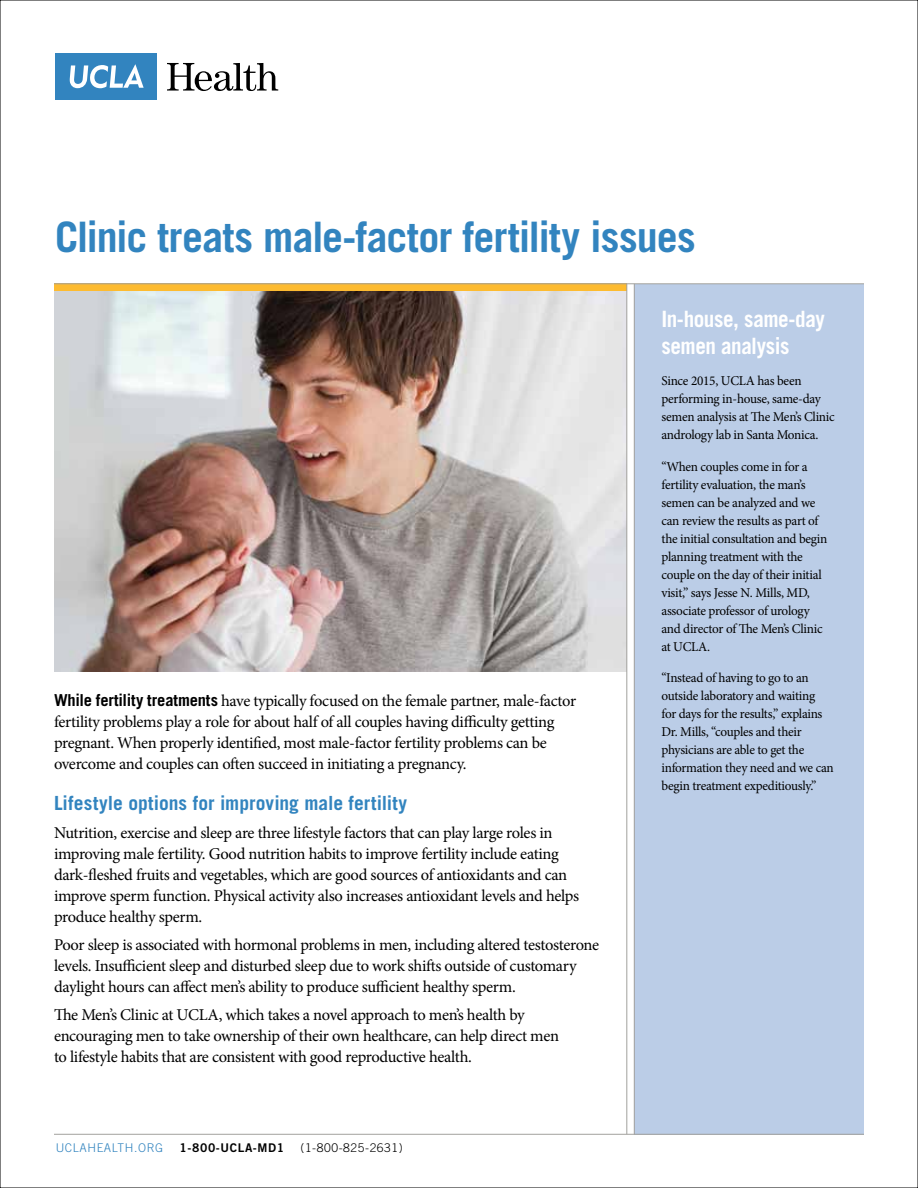
<style>
.page{position:relative;width:918px;height:1188px;background:#fff}
.page>*{position:absolute;margin:0;border:0;box-sizing:border-box;transform-origin:0 0}
.Headline{font:700 42px "Trade Gothic";letter-spacing:-.02em;color:#3284bf}
.Sidebar_head{font:700 22.5px/27px "Trade Gothic";letter-spacing:-.02em;color:#fff;scale:.94 1}
.Blue_Subhead{font:700 19.5px "Trade Gothic";letter-spacing:.005em;color:#3284bf}
.Body_copy{font:16.5px/21px "Minion Pro";letter-spacing:-.02em;color:#000}
.Sidebar_Copy{font:13.5px/18px "Minion Pro";letter-spacing:-.02em;color:#000}
.t1{font:300 12px "Trade Gothic";letter-spacing:.05em;color:#000}
.t2{font:300 12px "Trade Gothic";letter-spacing:.05em;color:#3284bf}
.t3{font:12px "Trade Gothic Bold Two";letter-spacing:.05em;color:#000}
.s1{font-family:"Trade Gothic";font-weight:700}
</style>
<div class="page">
<img style="left:54px;top:291px;width:573px;height:380px">
<div style="left:634px;top:284px;width:230px;height:850px;background:#bbcde7"></div>
<div style="left:54px;top:284px;width:573px;height:7px;background:#fdbb30"></div>
<hr style="left:627px;top:284px;width:1px;height:850px;background:#a2a19d">
<hr style="left:54px;top:284px;width:810px;height:1px;background:#a2a19d">
<hr style="left:54px;top:1134px;width:810px;height:1px;background:#a2a19d">
<hr style="left:634px;top:284px;width:1px;height:850px;background:#a2a19d">
<div style="left:55px;top:54px;width:101px;height:46px;background:#3284bf"></div>
<svg style="left:70px;top:64px;width:74px;height:24px"></svg>
<svg style="left:167px;top:63px;width:111px;height:28px"></svg>
<p class="Headline" style="left:55px;top:211px;width:642px">Clinic treats male-factor fertility issues</p>
<p class="Body_copy" style="left:54px;top:690px;width:524px"><span class="s1">While fertility treatments</span> have typically focused on the female partner, male-factor fertility problems play a role for about half of all couples having difficulty getting pregnant. When properly identified, most male-factor fertility problems can be overcome and couples can often succeed in initiating a pregnancy.</p>
<p class="Blue_Subhead" style="left:54px;top:791px;width:355px">Lifestyle options for improving male fertility</p>
<p class="Body_copy" style="left:54px;top:822px;width:527px">Nutrition, exercise and sleep are three lifestyle factors that can play large roles in improving male fertility. Good nutrition habits to improve fertility include eating dark-fleshed fruits and vegetables, which are good sources of antioxidants and can improve sperm function. Physical activity also increases antioxidant levels and helps produce healthy sperm.</p>
<p class="Body_copy" style="left:54px;top:934px;width:547px">Poor sleep is associated with hormonal problems in men, including altered testosterone levels. Insufficient sleep and disturbed sleep due to work shifts outside of customary daylight hours can affect men’s ability to produce sufficient healthy sperm.</p>
<p class="Body_copy" style="left:54px;top:1004px;width:507px">The Men’s Clinic at UCLA, which takes a novel approach to men’s health by encouraging men to take ownership of their own healthcare, can help direct men to lifestyle habits that are consistent with good reproductive health.</p>
<p class="t2" style="left:56px;top:1140px;width:109px">UCLAHEALTH.ORG</p>
<p class="t3" style="left:180px;top:1140px;width:106px">1-800-UCLA-MD1</p>
<p class="t1" style="left:300px;top:1140px;width:104px">(1-800-825-2631)</p>
<p class="Sidebar_head" style="left:662px;top:305px;width:175px">In-house, same-day semen analysis</p>
<p class="Sidebar_Copy" style="left:662px;top:372px;width:175px">Since 2015, UCLA has been performing in-house, same-day semen analysis at The Men’s Clinic andrology lab in Santa Monica.</p>
<p class="Sidebar_Copy" style="left:662px;top:458px;width:167px">“When couples come in for a fertility evaluation, the man’s semen can be analyzed and we can review the results as part of the initial consultation and begin planning treatment with the couple on the day of their initial visit,” says Jesse N. Mills, MD, associate professor of urology and director of The Men’s Clinic at UCLA.</p>
<p class="Sidebar_Copy" style="left:662px;top:669px;width:174px">“Instead of having to go to an outside laboratory and waiting<br>for days for the results,” explains<br>Dr. Mills, “couples and their physicians are able to get the information they need and we can begin treatment expeditiously.”</p>
</div>
